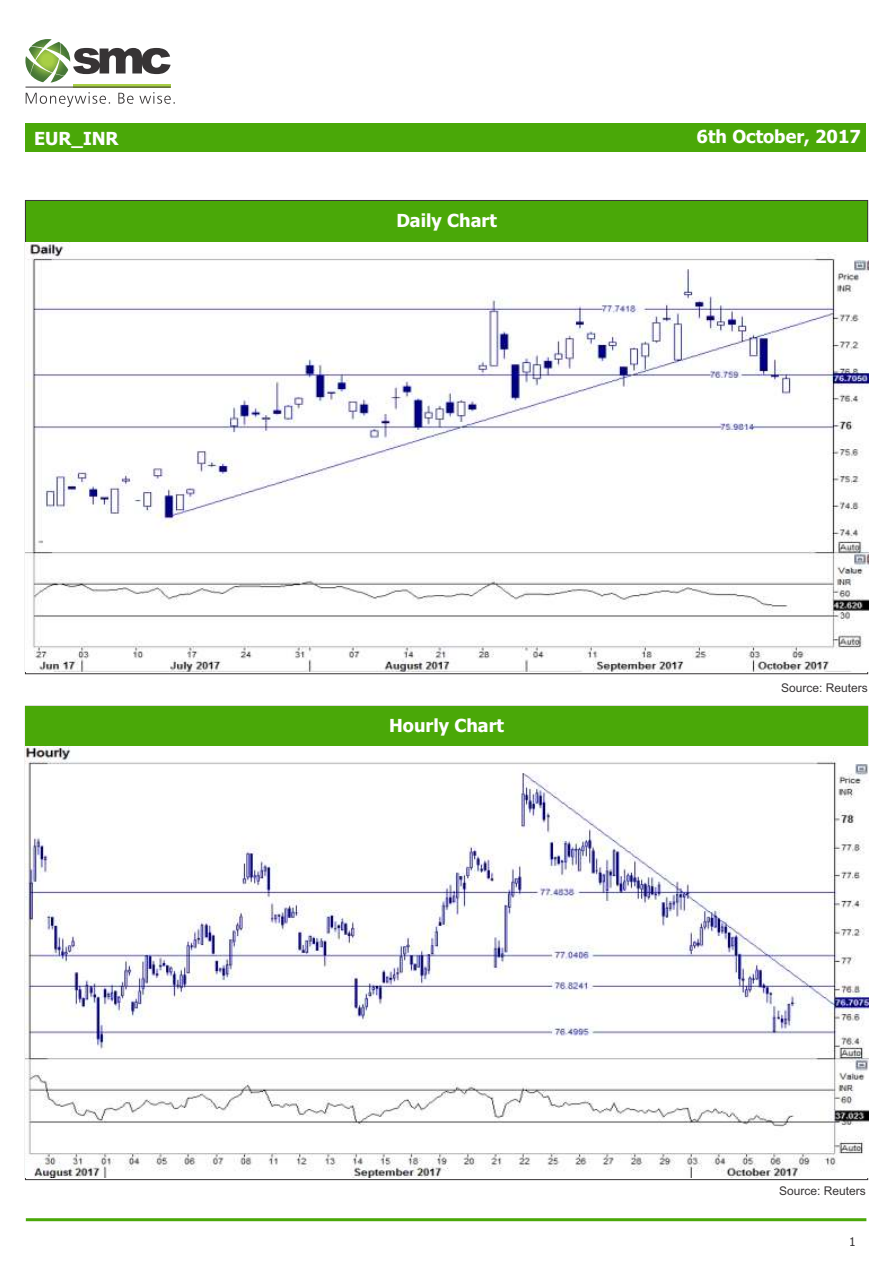
<style>
.page{position:relative;width:893px;height:1263px;background:#fff}
.page>*{position:absolute;margin:0;border:0;box-sizing:border-box;transform-origin:0 0}
.t1{font:700 18px "Tahoma";color:#fefefe}
.t2{font:12px "Arial";color:#373435}
.t3{font:12px "Tahoma";color:#373435}
</style>
<div class="page">
<div style="left:25px;top:123px;width:841px;height:29px;background:#4aa808"></div>
<hr style="left:26px;top:1218px;width:840px;height:3px;background:#4aa808">
<div style="left:25px;top:201px;width:843px;height:41px;background:#4aa808"></div>
<div style="left:25px;top:706px;width:843px;height:41px;background:#4aa808"></div>
<svg style="left:73px;top:48px;width:98px;height:26px"></svg>
<img style="left:25px;top:39px;width:45px;height:44px">
<hr style="left:73px;top:84px;width:98px;height:3px;background:#a8cf45">
<svg style="left:26px;top:92px;width:149px;height:15px"></svg>
<hr style="left:26px;top:87px;width:145px;height:1px;background:#373435">
<img style="left:25px;top:242px;width:843px;height:429px">
<img style="left:26px;top:747px;width:842px;height:430px">
<p class="t1" style="left:34px;top:131px;width:86px">EUR_INR</p>
<p class="t1" style="left:396px;top:213px;width:102px">Daily Chart</p>
<p class="t1" style="left:389px;top:718px;width:116px">Hourly Chart</p>
<p class="t1" style="left:697px;top:130px;width:166px">6th October, 2017</p>
<p class="t2" style="left:781px;top:683px;width:88px">Source: Reuters</p>
<p class="t2" style="left:779px;top:1186px;width:88px">Source: Reuters</p>
<p class="t3" style="left:849px;top:1236px;width:8px">1</p>
</div>
